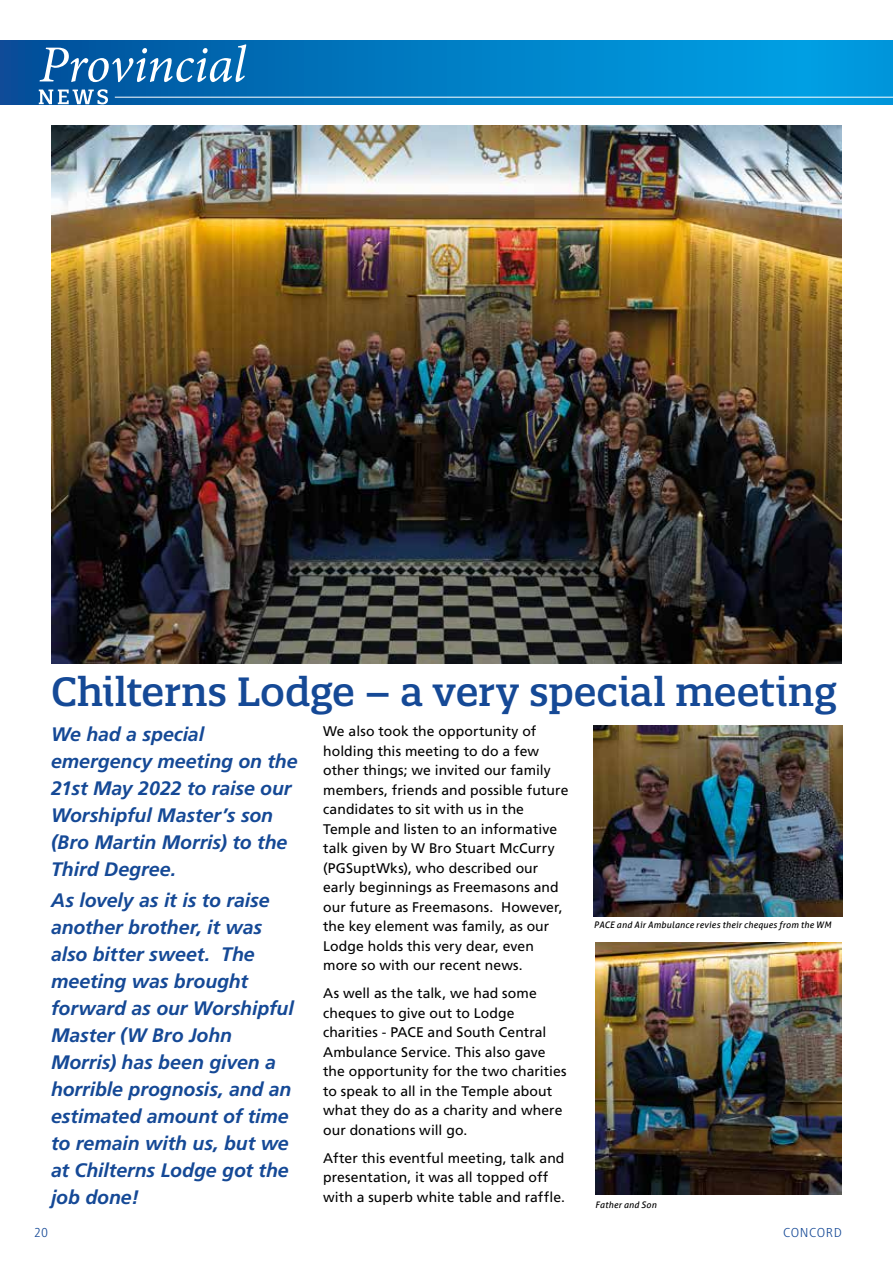
<style>
.page{position:relative;width:893px;height:1263px;background:#fff}
.page>*{position:absolute;margin:0;border:0;box-sizing:border-box;transform-origin:0 0}
.t1{font:italic 52.05px "Minion Pro";letter-spacing:-.005em;color:#fff}
.t2{font:500 39.6px "Quatro Slab";color:#154996}
.t3{font:19.5px/27px "Frutiger LT 66 Bd It";letter-spacing:-.005em;color:#154996}
.t4{font:13.95px/19.5px "Frutiger LT 55 Rm";letter-spacing:.005em;color:#000}
.t5{font:300 condensed 13.5px "Frutiger Next LT";letter-spacing:.035em;color:#154996;scale:1.12 1}
.t6{font:italic 9px "Aller";letter-spacing:.02em;color:#000}
</style>
<div class="page">
<img style="left:51px;top:125px;width:791px;height:538px">
<img style="left:595px;top:943px;width:247px;height:252px">
<img style="left:593px;top:725px;width:250px;height:191px">
<svg style="left:0;top:40px;width:893px;height:64px;background:#017cc2"></svg>
<svg style="left:39px;top:89px;width:69px;height:15px"></svg>
<hr style="left:115px;top:97px;width:778px;height:1px;background:#fff">
<h1 class="t1" style="left:39px;top:29px;width:208px">Provincial</h1>
<h2 class="t2" style="left:51px;top:667px;width:787px">Chilterns Lodge – a very special meeting</h2>
<h3 class="t3" style="left:51px;top:720px;width:248px">We had a special emergency meeting on the<br>21st May 2022 to raise our<br>Worshipful Master’s son (Bro Martin Morris) to the<br>Third Degree.</h3>
<p class="t3" style="left:51px;top:887px;width:244px">As lovely as it is to raise another brother, it was also bitter sweet. The meeting was brought forward as our Worshipful<br>Master (W Bro John<br>Morris) has been given a horrible prognosis, and an estimated amount of time to remain with us, but we at Chilterns Lodge got the job done!</p>
<p class="t4" style="left:323px;top:722px;width:247px">We also took the opportunity of holding this meeting to do a few other things; we invited our family members, friends and possible future candidates to sit with us in the Temple and listen to an informative talk given by W Bro Stuart McCurry (PGSuptWks), who described our early beginnings as Freemasons and our future as Freemasons. However, the key element was family, as our Lodge holds this very dear, even more so with our recent news.</p>
<p class="t4" style="left:323px;top:984px;width:245px">As well as the talk, we had some cheques to give out to Lodge charities - PACE and South Central<br>Ambulance Service. This also gave the opportunity for the two charities to speak to all in the Temple about what they do as a charity and where our donations will go.</p>
<p class="t4" style="left:323px;top:1148px;width:243px">After this eventful meeting, talk and presentation, it was all topped off with a superb white table and raffle.</p>
<p class="t6" style="left:594px;top:920px;width:239px">PACE and Air Ambulance revies their cheques from the WM</p>
<p class="t6" style="left:595px;top:1199px;width:63px">Father and Son</p>
<p class="t5" style="left:34px;top:1225px;width:14px">20</p>
<p class="t5" style="left:783px;top:1225px;width:54px">CONCORD</p>
</div>
